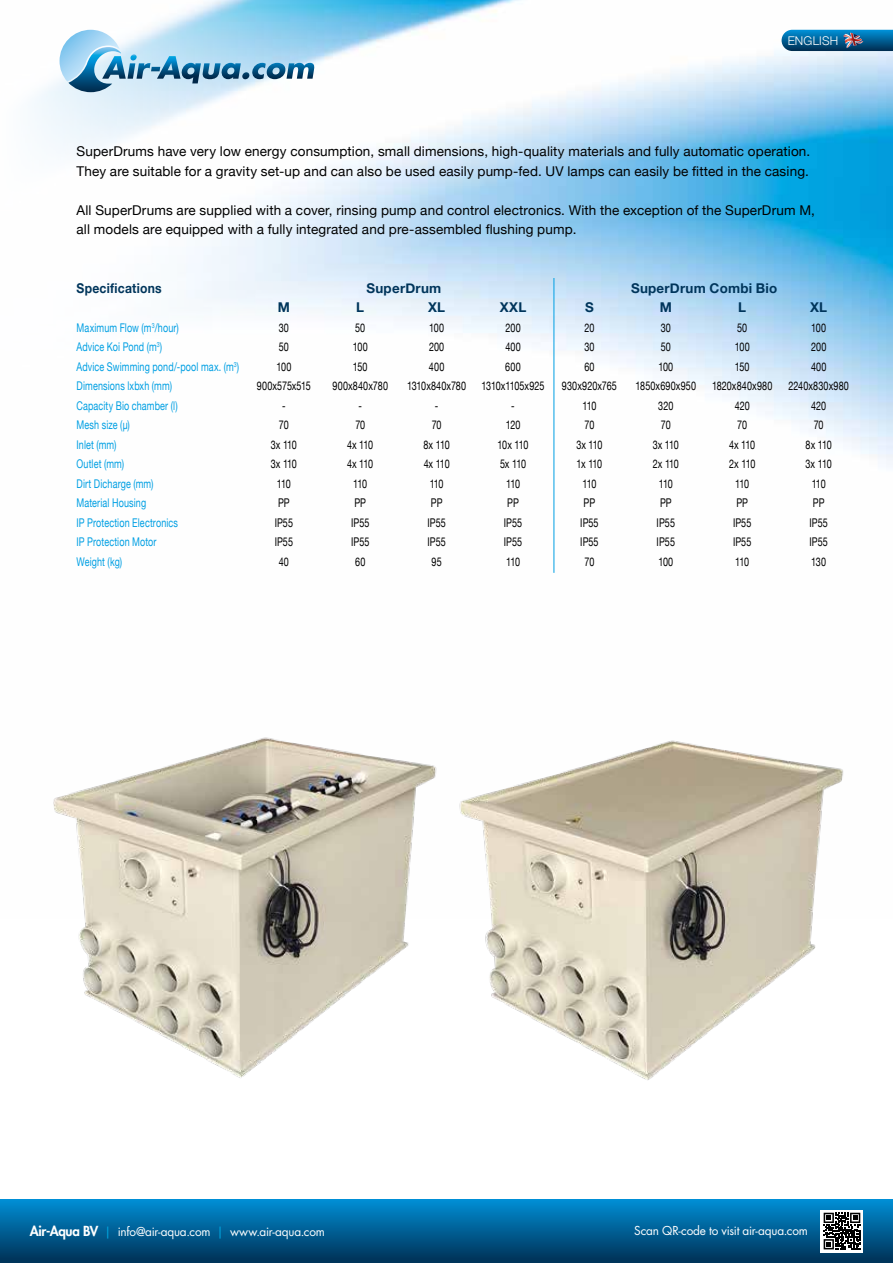
<style>
.page{position:relative;width:893px;height:1263px;background:#fff}
.page>*{position:absolute;margin:0;border:0;box-sizing:border-box;transform-origin:0 0}
.t1{font:13.5px/19.5px "Helvetica Neue";letter-spacing:.01em;color:#000}
.t2{font:700 13.5px "Helvetica Neue";letter-spacing:.02em;color:#00355b}
.t3{font:700 13.5px "Helvetica Neue";letter-spacing:.02em;color:#00355b;scale:.9 1}
.t4{font:12px/19.5px "Helvetica Neue";color:#000;text-align:center;scale:.75 1}
.t5{font:12px/19.5px "Helvetica Neue";letter-spacing:.015em;color:#009fe3;scale:.75 1}
.t6{font:12px "Futura Std";letter-spacing:-.015em;color:#fff}
.t7{font:300 12px "Helvetica Neue";letter-spacing:.015em;color:#fff}
.s1{font-weight:800;font-size:13.5px}
.s2{color:#00abe4}
</style>
<div class="page">
<img style="left:31px;top:0;width:862px;height:573px">
<svg style="left:60px;top:30px;width:255px;height:62px;background:#9ec8e1"></svg>
<svg style="left:782px;top:30px;width:111px;height:21px;background:#116293"></svg>
<svg style="left:0;top:1199px;width:893px;height:64px;background:#005081"></svg>
<svg style="left:821px;top:1219px;width:42px;height:33px"></svg>
<svg style="left:824px;top:1219px;width:36px;height:30px"></svg>
<img style="left:0;top:737px;width:386px;height:480px">
<img style="left:386px;top:740px;width:506px;height:479px">
<hr style="left:554px;top:278px;width:1px;height:295px;background:#009fe3">
<p class="t7" style="left:788px;top:31px;width:52px">ENGLISH</p>
<p class="t1" style="left:77px;top:142px;width:735px">SuperDrums have very low energy consumption, small dimensions, high-quality materials and fully automatic operation.<br>They are suitable for a gravity set-up and can also be used easily pump-fed. UV lamps can easily be fitted in the casing.</p>
<p class="t1" style="left:77px;top:201px;width:740px">All SuperDrums are supplied with a cover, rinsing pump and control electronics. With the exception of the SuperDrum M, all models are equipped with a fully integrated and pre-assembled flushing pump.</p>
<p class="t3" style="left:77px;top:277px;width:96px">Specifications</p>
<p class="t5" style="left:77px;top:318px;width:218px">Maximum Flow (m<sup>3</sup>/hour)<br>Advice Koi Pond (m<sup>3</sup>)<br>Advice Swimming pond/-pool max. (m<sup>3</sup>)<br>Dimensions lxbxh (mm)<br>Capacity Bio chamber (l)<br>Mesh size (µ)<br>Inlet (mm)<br>Outlet (mm)<br>Dirt Dicharge (mm)<br>Material Housing<br>IP Protection Electronics<br>IP Protection Motor<br>Weight (kg)</p>
<p class="t2" style="left:278px;top:297px;width:14px">M</p>
<p class="t4" style="left:257px;top:318px;width:73px">30<br>50<br>100<br>900x575x515 -<br>70<br>3x 110<br>3x 110<br>110<br>PP<br>IP55<br>IP55<br>40</p>
<p class="t2" style="left:366px;top:277px;width:76px">SuperDrum</p>
<p class="t2" style="left:631px;top:277px;width:148px">SuperDrum Combi Bio</p>
<p class="t2" style="left:356px;top:297px;width:9px">L</p>
<p class="t4" style="left:333px;top:318px;width:75px">50<br>100<br>150<br>900x840x780 -<br>70<br>4x 110<br>4x 110<br>110<br>PP<br>IP55<br>IP55<br>60</p>
<p class="t2" style="left:428px;top:297px;width:19px">XL</p>
<p class="t4" style="left:407px;top:318px;width:80px">100<br>200<br>400<br>1310x840x780 -<br>70<br>8x 110<br>4x 110<br>110<br>PP<br>IP55<br>IP55<br>95</p>
<p class="t2" style="left:500px;top:297px;width:28px">XXL</p>
<p class="t4" style="left:482px;top:318px;width:85px">200<br>400<br>600<br>1310x1105x925 -<br>120<br>10x 110<br>5x 110<br>110<br>PP<br>IP55<br>IP55<br>110</p>
<p class="t2" style="left:585px;top:297px;width:10px">S</p>
<p class="t4" style="left:562px;top:318px;width:75px">20<br>30<br>60<br>930x920x765<br>110<br>70<br>3x 110<br>1x 110<br>110<br>PP<br>IP55<br>IP55<br>70</p>
<p class="t2" style="left:660px;top:297px;width:14px">M</p>
<p class="t4" style="left:636px;top:318px;width:82px">30<br>50<br>100<br>1850x690x950<br>320<br>70<br>3x 110<br>2x 110<br>110<br>PP<br>IP55<br>IP55<br>100</p>
<p class="t2" style="left:738px;top:297px;width:9px">L</p>
<p class="t4" style="left:712px;top:318px;width:82px">50<br>100<br>150<br>1820x840x980<br>420<br>70<br>4x 110<br>2x 110<br>110<br>PP<br>IP55<br>IP55<br>110</p>
<p class="t2" style="left:810px;top:297px;width:19px">XL</p>
<p class="t4" style="left:788px;top:318px;width:82px">100<br>200<br>400<br>2240x830x980<br>420<br>70<br>8x 110<br>3x 110<br>110<br>PP<br>IP55<br>IP55<br>130</p>
<p class="t6" style="left:30px;top:1224px;width:297px"><span class="s1">Air-Aqua BV</span> <span class="s2">|</span> info@air-aqua.com <span class="s2">|</span> www.air-aqua.com</p>
<p class="t6" style="left:634px;top:1223px;width:175px">Scan QR-code to visit air-aqua.com</p>
</div>
